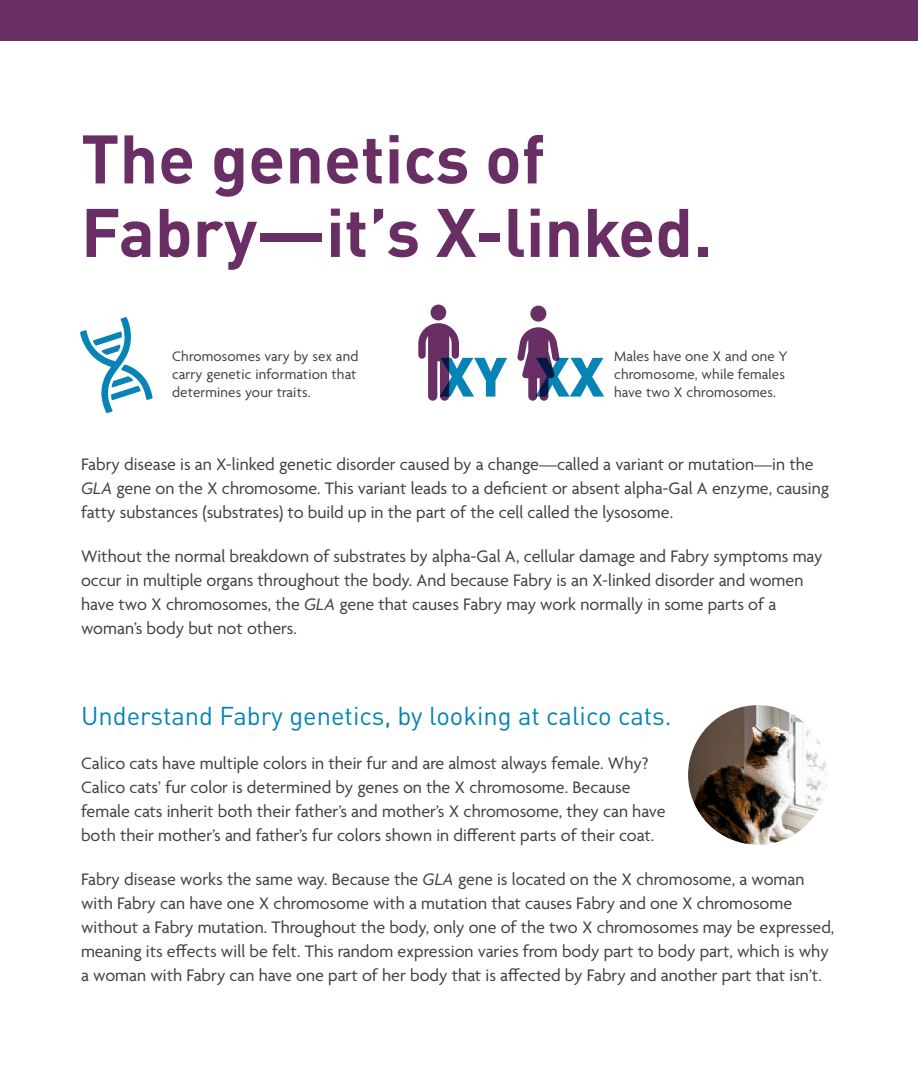
<style>
.page{position:relative;width:918px;height:1080px;background:#fff}
.page>*{position:absolute;margin:0;border:0;box-sizing:border-box;transform-origin:0 0}
.t1{font:700 67.5px/73.5px "DIN Pro";color:#692f64}
.t2{font:900 54.45px "DIN Pro";color:#0684b6}
.t3{font:25.5px "DIN Pro";color:#0684b6}
.t4{font:18px/24px "Agenda";color:#414042}
.t5{font:15px/18px "Agenda";letter-spacing:.01em;color:#414042}
.s1{font-style:italic}
</style>
<div class="page">
<div style="left:0;top:0;width:918px;height:41px;background:#692f64"></div>
<svg style="left:418px;top:323px;width:41px;height:78px"></svg>
<div style="left:431px;top:305px;width:15px;height:15px;background:#692f64;border-radius:50%"></div>
<svg style="left:517px;top:327px;width:43px;height:74px"></svg>
<div style="left:530px;top:306px;width:16px;height:16px;background:#692f64;border-radius:50%"></div>
<img style="left:688px;top:705px;width:140px;height:140px;border-radius:70px">
<svg style="left:80px;top:317px;width:73px;height:96px"></svg>
<h1 class="t1" style="left:81px;top:118px;width:633px">The genetics of<br>Fabry—it’s X-linked.</h1>
<p class="t5" style="left:172px;top:349px;width:188px">Chromosomes vary by sex and carry genetic information that determines your traits.</p>
<h2 class="t2" style="left:440px;top:333px;width:166px">XY XX</h2>
<p class="t5" style="left:614px;top:349px;width:175px">Males have one X and one Y chromosome, while females have two X chromosomes.</p>
<p class="t4" style="left:81px;top:454px;width:750px">Fabry disease is an X-linked genetic disorder caused by a change—called a variant or mutation—in the<br><span class="s1">GLA</span> gene on the X chromosome. This variant leads to a deficient or absent alpha-Gal A enzyme, causing fatty substances (substrates) to build up in the part of the cell called the lysosome.</p>
<p class="t4" style="left:81px;top:546px;width:743px">Without the normal breakdown of substrates by alpha-Gal A, cellular damage and Fabry symptoms may occur in multiple organs throughout the body. And because Fabry is an X-linked disorder and women have two X chromosomes, the <span class="s1">GLA</span> gene that causes Fabry may work normally in some parts of a woman’s body but not others.</p>
<h3 class="t3" style="left:81px;top:696px;width:592px">Understand Fabry genetics, by looking at calico cats.</h3>
<p class="t4" style="left:81px;top:752px;width:586px">Calico cats have multiple colors in their fur and are almost always female. Why?<br>Calico cats’ fur color is determined by genes on the X chromosome. Because female cats inherit both their father’s and mother’s X chromosome, they can have both their mother’s and father’s fur colors shown in different parts of their coat.</p>
<p class="t4" style="left:81px;top:868px;width:755px">Fabry disease works the same way. Because the <span class="s1">GLA</span> gene is located on the X chromosome, a woman with Fabry can have one X chromosome with a mutation that causes Fabry and one X chromosome without a Fabry mutation. Throughout the body, only one of the two X chromosomes may be expressed, meaning its effects will be felt. This random expression varies from body part to body part, which is why a woman with Fabry can have one part of her body that is affected by Fabry and another part that isn’t.</p>
</div>
